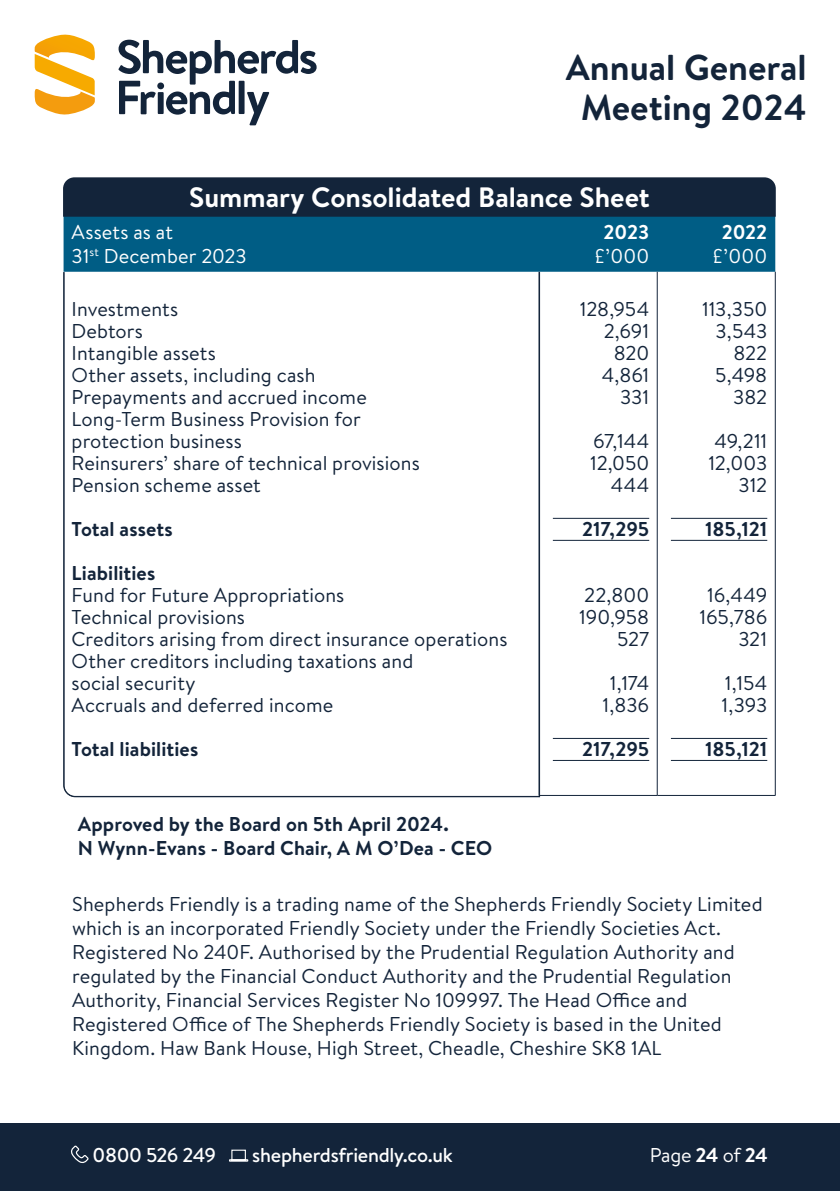
<style>
.page{position:relative;width:840px;height:1191px;background:#fff}
.page>*{position:absolute;margin:0;border:0;box-sizing:border-box;transform-origin:0 0}
.t1{font:700 36px/40px "Brandon Text";color:#13243a;text-align:center}
.t2{font:700 28px "Brandon Text";color:#fff}
.t3{font:20px/22px "Brandon Text";letter-spacing:.005em;color:#13243a;text-align:right}
.t4{font:700 20px/24px "Brandon Text";letter-spacing:.005em;color:#13243a}
.t5{font:20px/24px "Brandon Text";letter-spacing:.005em;color:#fff}
.t6{font:500 20px "Brandon Text";letter-spacing:-.015em;color:#fff}
.t7{font:20px/22px "Brandon Text";letter-spacing:-.015em;color:#13243a;text-align:right}
.t8{font:500 20px "Brandon Text";letter-spacing:-.035em;color:#fff}
.t9{font:700 20px "Brandon Text";letter-spacing:-.005em;color:#fff}
.s1{font-weight:700}
</style>
<div class="page">
<div style="left:0;top:1123px;width:839px;height:68px;background:#13243a"></div>
<svg style="left:71px;top:1145px;width:18px;height:18px"></svg>
<svg style="left:229px;top:1149px;width:20px;height:13px"></svg>
<svg style="left:34px;top:34px;width:61px;height:81px"></svg>
<svg style="left:118px;top:40px;width:198px;height:85px"></svg>
<div style="left:63px;top:217px;width:711px;height:55px;background:#005d85"></div>
<hr style="left:656px;top:272px;width:1px;height:523px;background:#13243a">
<hr style="left:774px;top:272px;width:1px;height:523px;background:#13243a">
<hr style="left:538px;top:795px;width:119px;height:1px;background:#13243a">
<hr style="left:657px;top:795px;width:118px;height:1px;background:#13243a">
<div style="left:63px;top:177px;width:712px;height:40px;background:#13243a"></div>
<svg style="left:64px;top:272px;width:475px;height:524px"></svg>
<hr style="left:552px;top:518px;width:97px;height:1px;background:#13243a">
<hr style="left:552px;top:540px;width:97px;height:1px;background:#13243a">
<hr style="left:552px;top:738px;width:97px;height:1px;background:#13243a">
<hr style="left:552px;top:760px;width:97px;height:1px;background:#13243a">
<hr style="left:670px;top:518px;width:96px;height:1px;background:#13243a">
<hr style="left:670px;top:540px;width:96px;height:1px;background:#13243a">
<hr style="left:670px;top:738px;width:96px;height:1px;background:#13243a">
<hr style="left:670px;top:760px;width:96px;height:1px;background:#13243a">
<h1 class="t1" style="left:565px;top:46px;width:242px">Annual General<br>Meeting 2024</h1>
<h2 class="t2" style="left:189px;top:177px;width:462px">Summary Consolidated Balance Sheet</h2>
<p class="t5" style="left:71px;top:219px;width:177px">Assets as at<br>31<sup>st</sup> December 2023</p>
<p class="t9" style="left:603px;top:218px;width:47px">2023</p>
<p class="t5" style="left:593px;top:243px;width:57px">£’000</p>
<p class="t3" style="left:71px;top:297px;width:349px;text-align:left">Investments<br>Debtors<br>Intangible assets<br>Other assets, including cash<br>Prepayments and accrued income<br>Long-Term Business Provision for protection business<br>Reinsurers’ share of technical provisions<br>Pension scheme asset</p>
<p class="t4" style="left:71px;top:516px;width:102px">Total assets</p>
<p class="t4" style="left:71px;top:560px;width:85px">Liabilities</p>
<p class="t3" style="left:71px;top:583px;width:437px;text-align:left">Fund for Future Appropriations<br>Technical provisions<br>Creditors arising from direct insurance operations<br>Other creditors including taxations and<br>social security<br>Accruals and deferred income</p>
<p class="t4" style="left:71px;top:736px;width:128px">Total liabilities</p>
<p class="t3" style="left:579px;top:297px;width:71px">128,954<br>2,691<br>820<br>4,861<br>331</p>
<p class="t3" style="left:590px;top:429px;width:60px">67,144<br>12,050<br>444</p>
<p class="t4" style="left:582px;top:516px;width:68px">217,295</p>
<p class="t3" style="left:579px;top:583px;width:71px">22,800<br>190,958<br>527</p>
<p class="t3" style="left:602px;top:671px;width:48px;text-align:center">1,174<br>1,836</p>
<p class="t4" style="left:582px;top:736px;width:68px">217,295</p>
<p class="t9" style="left:721px;top:218px;width:47px">2022</p>
<p class="t5" style="left:711px;top:243px;width:57px">£’000</p>
<p class="t3" style="left:701px;top:297px;width:67px">113,350<br>3,543<br>822<br>5,498<br>382</p>
<p class="t7" style="left:708px;top:429px;width:60px">49,211<br>12,003<br>312</p>
<p class="t4" style="left:704px;top:516px;width:64px">185,121</p>
<p class="t3" style="left:699px;top:583px;width:69px">16,449<br>165,786<br>321</p>
<p class="t3" style="left:721px;top:671px;width:47px;text-align:left">1,154<br>1,393</p>
<p class="t4" style="left:704px;top:736px;width:64px">185,121</p>
<p class="t4" style="left:78px;top:811px;width:416px">Approved by the Board on 5th April 2024.<br>N Wynn-Evans - Board Chair, A M O’Dea - CEO</p>
<p class="t3" style="left:72px;top:891px;width:691px;line-height:24px;text-align:left">Shepherds Friendly is a trading name of the Shepherds Friendly Society Limited which is an incorporated Friendly Society under the Friendly Societies Act.<br>Registered No 240F. Authorised by the Prudential Regulation Authority and regulated by the Financial Conduct Authority and the Prudential Regulation Authority, Financial Services Register No 109997. The Head Office and Registered Office of The Shepherds Friendly Society is based in the United Kingdom. Haw Bank House, High Street, Cheadle, Cheshire SK8 1AL</p>
<p class="t8" style="left:92px;top:1141px;width:125px">0800 526 249</p>
<p class="t6" style="left:252px;top:1141px;width:202px">shepherdsfriendly.co.uk</p>
<p class="t5" style="left:649px;top:1142px;width:120px">Page <span class="s1">24</span> of <span class="s1">24</span></p>
</div>
